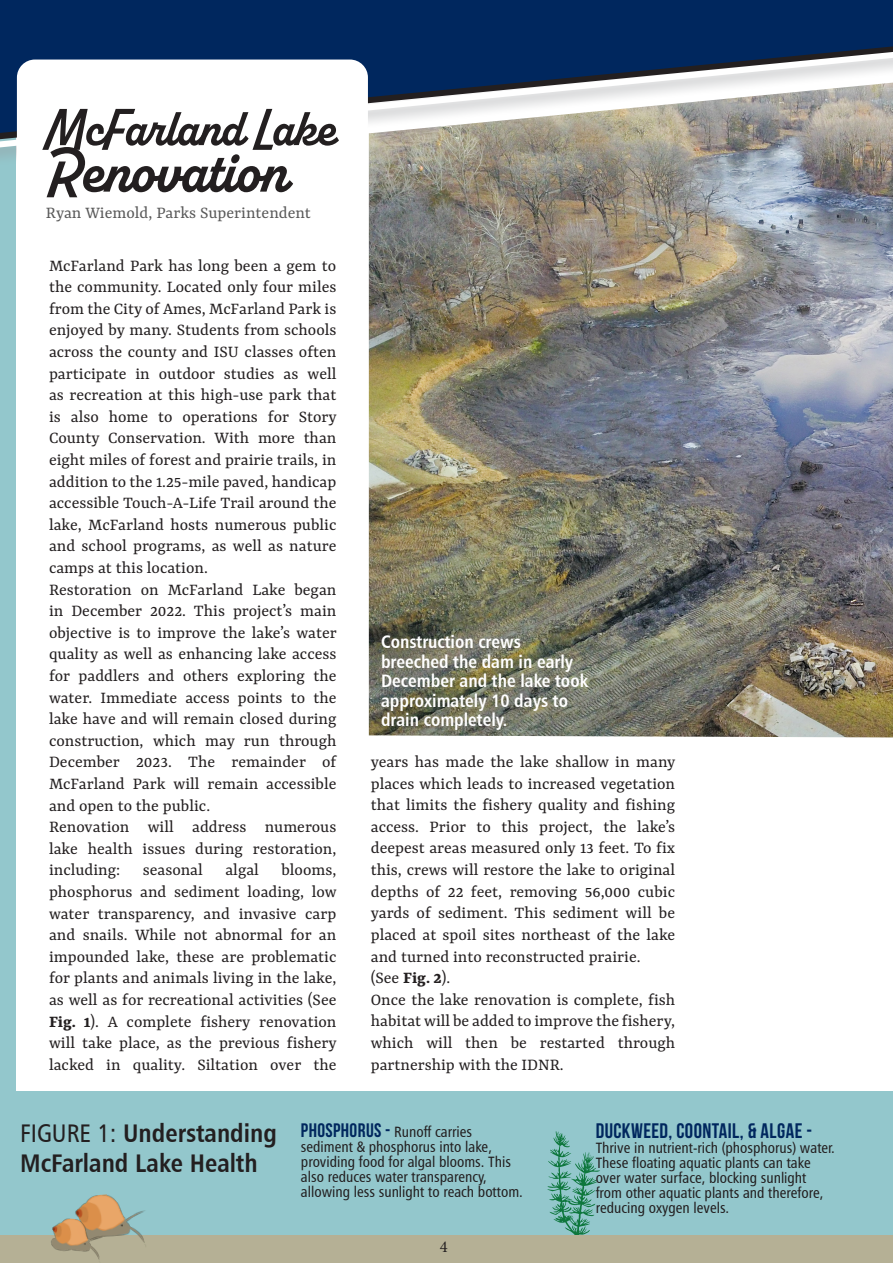
<style>
.page{position:relative;width:893px;height:1263px;background:#fff}
.page>*{position:absolute;margin:0;border:0;box-sizing:border-box;transform-origin:0 0}
.t1{font:700 63px "Alkaline";letter-spacing:-.01em;color:#231f20}
.t2{font:700 52.5px "Alkaline";letter-spacing:-.01em;color:#231f20}
.t3{font:25.5px/30.6px "Humanist 777 BT Bold Condensed B";color:#231f20}
.t4{font:21px "Bebas Neue";letter-spacing:.02em;color:#00275e}
.t5{font:18px/21.6px "Yrsa";color:#231f20;text-align:justify}
.t6{font:18px/19.5px "Humanist 777 BT Bold Condensed B";color:#fff}
.Headline{font:18px "Yrsa";color:#595959}
.t7{font:16.5px "Minion Pro";color:#231f20}
.t8{font:15px/15px "Humanist 777 BT Roman Condensed B";color:#231f20}
.s1{font-weight:700}
.s2{font-family:"Humanist 777 BT Roman Condensed B"}
.s3{font-family:"Bebas Neue";font-size:19.5px;color:#00275e}
</style>
<div class="page">
<div style="left:0;top:0;width:15px;height:1263px;background:#93c7cc"></div>
<div style="left:0;top:1091px;width:893px;height:172px;background:#93c7cc"></div>
<svg style="left:547px;top:1131px;width:53px;height:105px"></svg>
<div style="left:0;top:1236px;width:893px;height:27px;background:#b5b095"></div>
<img style="left:75px;top:1194px;width:86px;height:52px">
<svg style="left:0;top:0;width:893px;height:133px;background:#133667"></svg>
<div style="left:17px;top:60px;width:351px;height:797px;background:#fff;border-radius:18px"></div>
<img style="left:369px;top:83px;width:524px;height:654px">
<img style="left:42px;top:1216px;width:73px;height:44px">
<p class="t2" style="left:46px;top:96px;width:291px">McFarland Lake</p>
<p class="t1" style="left:46px;top:132px;width:244px">Renovation</p>
<p class="Headline" style="left:46px;top:203px;width:267px">Ryan Wiemold, Parks Superintendent</p>
<p class="t5" style="left:49px;top:255px;width:289px">McFarland Park has long been a gem to the community. Located only four miles from the City of Ames, McFarland Park is enjoyed by many. Students from schools across the county and ISU classes often participate in outdoor studies as well as recreation at this high-use park that is also home to operations for Story County Conservation. With more than eight miles of forest and prairie trails, in addition to the 1.25-mile paved, handicap accessible Touch-A-Life Trail around the lake, McFarland hosts numerous public and school programs, as well as nature camps at this location.</p>
<p class="t5" style="left:49px;top:579px;width:289px">Restoration on McFarland Lake began in December 2022. This project’s main objective is to improve the lake’s water quality as well as enhancing lake access for paddlers and others exploring the water. Immediate access points to the lake have and will remain closed during construction, which may run through December 2023. The remainder of McFarland Park will remain accessible and open to the public.</p>
<p class="t5" style="left:49px;top:817px;width:289px">Renovation will address numerous lake health issues during restoration, including: seasonal algal blooms, phosphorus and sediment loading, low water transparency, and invasive carp and snails. While not abnormal for an impounded lake, these are problematic for plants and animals living in the lake, as well as for recreational activities (See <span class="s1">Fig. 1</span>). A complete fishery renovation will take place, as the previous fishery lacked in quality. Siltation over the</p>
<p class="t6" style="left:381px;top:632px;width:208px">Construction crews breeched the dam in early<br>December and the lake took approximately 10 days to drain completely.</p>
<p class="t5" style="left:371px;top:752px;width:306px">years has made the lake shallow in many places which leads to increased vegetation that limits the fishery quality and fishing access. Prior to this project, the lake’s deepest areas measured only 13 feet. To fix this, crews will restore the lake to original depths of 22 feet, removing 56,000 cubic yards of sediment. This sediment will be placed at spoil sites northeast of the lake and turned into reconstructed prairie.</p>
<p class="t5" style="left:371px;top:968px;width:81px">(See <span class="s1">Fig. 2</span>).</p>
<p class="t5" style="left:371px;top:989px;width:306px">Once the lake renovation is complete, fish habitat will be added to improve the fishery, which will then be restarted through partnership with the IDNR.</p>
<p class="t3" style="left:20px;top:1117px;width:258px"><span class="s2">FIGURE 1:</span> Understanding<br>McFarland Lake Health</p>
<p class="t8" style="left:301px;top:1124px;width:223px"><span class="s3">PHOSPHORUS -</span> Runoff carries sediment &amp; phosphorus into lake, providing food for algal blooms. This also reduces water transparency, allowing less sunlight to reach bottom.</p>
<p class="t7" style="left:440px;top:1236px;width:9px">4</p>
<p class="t4" style="left:596px;top:1119px;width:218px">DUCKWEED, COONTAIL, &amp; ALGAE -</p>
<p class="t8" style="left:596px;top:1140px;width:241px">Thrive in nutrient-rich (phosphorus) water.<br>These floating aquatic plants can take over water surface, blocking sunlight from other aquatic plants and therefore, reducing oxygen levels.</p>
</div>
